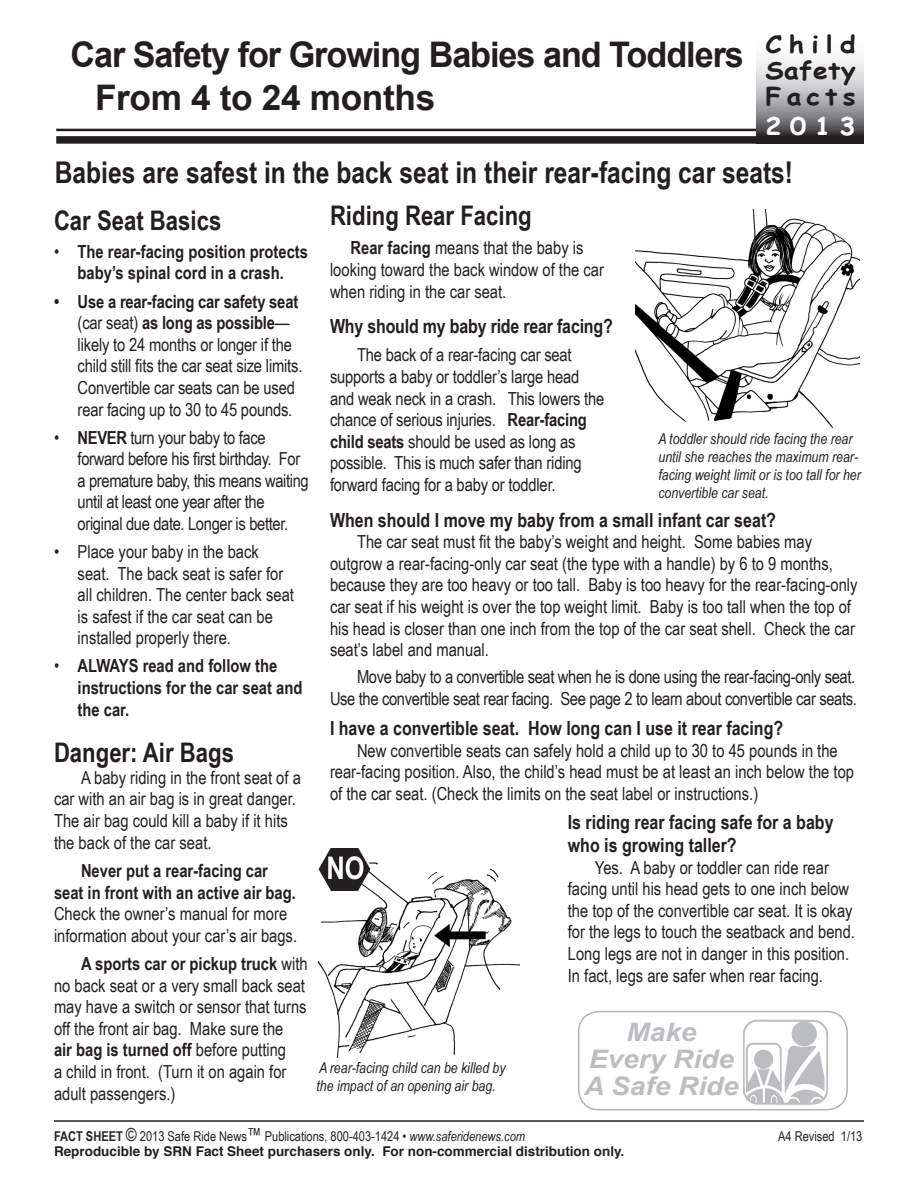
<style>
.page{position:relative;width:918px;height:1188px;background:#fff}
.page>*{position:absolute;margin:0;border:0;box-sizing:border-box;transform-origin:0 0}
.FS_Headline{font:700 35.25px "Arial";letter-spacing:-.03em;color:#231f20}
.FS_Headline-2{font:700 35.25px "Arial";letter-spacing:-.01em;color:#231f20}
.t1{font:700 30px "Arial Narrow";color:#231f20}
.FS_Subhead_1{font:700 27px "Arial Narrow";color:#231f20}
.t2{font:italic 700 25.5px "Arial";color:#bcbdc0;scale:1.1 1}
.t3{font:700 24px/26.2px "Comic Sans MS";letter-spacing:.195em;color:#231f20;text-align:justify;scale:1.1 1}
.t4{font:700 24px "Comic Sans MS";color:#fff;scale:1.1 1}
.FS_Body_text{font:700 19.5px/23.4px "Arial Narrow";color:#231f20}
.FS_Body_text-2{font:18px/21.6px "Arial Narrow";color:#231f20}
.FS_Subhead_1-2{font:18px/21.6px "Arial Narrow";letter-spacing:-.02em;color:#231f20}
.FS_Body_text-3{font:18px/21.6px "Arial Narrow";letter-spacing:-.02em;color:#231f20;text-align:right}
.FS_Body_text-4{font:700 18px/21.6px "Arial Narrow";color:#231f20;text-align:center}
.t5{font:italic 15px/18px "Arial Narrow";color:#231f20}
.t6{font:13.5px "Arial Narrow";color:#231f20}
.t7{font:700 13.5px "Helvetica";color:#231f20}
.s1{font-weight:400}
.s2{font-weight:700}
.s3{font-size:18px}
.s4{font-style:italic}
</style>
<div class="page">
<hr style="left:54px;top:1120px;width:810px;height:2px;background:#231f20">
<div style="left:578px;top:1011px;width:270px;height:99px;border:2px solid #b2b3b7;border-radius:20px"></div>
<img style="left:743px;top:1019px;width:85px;height:92px">
<img style="left:317px;top:862px;width:209px;height:195px">
<img style="left:635px;top:210px;width:225px;height:218px">
<svg style="left:756px;top:58px;width:108px;height:86px;background:#9e9ea0"></svg>
<hr style="left:56px;top:129px;width:700px;height:2px;background:#231f20">
<div style="left:56px;top:136px;width:700px;height:8px;background:#231f20"></div>
<svg style="left:330px;top:848px;width:29px;height:1px"></svg>
<img style="left:318px;top:849px;width:53px;height:42px">
<p class="FS_Headline" style="left:70px;top:31px;width:675px">Car Safety for Growing Babies and Toddlers</p>
<p class="FS_Headline-2" style="left:95px;top:74px;width:342px">From 4 to 24 months</p>
<p class="t3" style="left:765px;top:30px;width:84px">Child Safety Facts</p>
<p class="t4" style="left:765px;top:108px;width:84px">2013</p>
<p class="t1" style="left:55px;top:149px;width:740px">Babies are safest in the back seat in their rear-facing car seats!</p>
<p class="FS_Subhead_1" style="left:54px;top:200px;width:169px">Car Seat Basics</p>
<p class="FS_Body_text-4" style="left:54px;top:240px;width:256px"><span class="s1">•</span> The rear-facing position protects baby’s spinal cord in a crash.</p>
<p class="FS_Body_text-2" style="left:78px;top:290px;width:226px;text-indent:-24px"><span class="s2">• Use a rear-facing car safety seat </span>(car seat) <span class="s2">as long as possible</span>— likely to 24 months or longer if the child still fits the car seat size limits.<br>Convertible car seats can be used rear facing up to 30 to 45 pounds.</p>
<p class="FS_Subhead_1-2" style="left:78px;top:426px;width:233px;text-indent:-24px">• <span class="s2">NEVER</span> turn your baby to face forward before his first birthday. For a premature baby, this means waiting until at least one year after the original due date. Longer is better.</p>
<p class="FS_Body_text-2" style="left:78px;top:540px;width:218px;text-indent:-24px">• Place your baby in the back seat. The back seat is safer for all children. The center back seat is safest if the car seat can be installed properly there.</p>
<p class="FS_Body_text-4" style="left:78px;top:654px;width:226px;text-align:left;text-indent:-24px"><span class="s1">•</span> ALWAYS read and follow the instructions for the car seat and the car.</p>
<p class="FS_Subhead_1" style="left:54px;top:732px;width:182px">Danger: Air Bags</p>
<p class="FS_Body_text-2" style="left:54px;top:766px;width:248px;text-indent:27px">A baby riding in the front seat of a car with an air bag is in great danger.<br>The air bag could kill a baby if it hits the back of the car seat.</p>
<p class="FS_Body_text-2" style="left:54px;top:859px;width:245px;text-align:center"><span class="s2">Never put a rear-facing car<br>seat in front with an active air bag.<br></span>Check the owner’s manual for more information about your car’s air bags.</p>
<p class="FS_Body_text-2" style="left:54px;top:952px;width:255px;text-indent:27px"><span class="s2">A sports car or pickup truck</span> with no back seat or a very small back seat may have a switch or sensor that turns off the front air bag. Make sure the<br><span class="s2">air bag is turned off</span> before putting<br>a child in front. (Turn it on again for adult passengers.)</p>
<p class="FS_Subhead_1" style="left:330px;top:195px;width:203px">Riding Rear Facing</p>
<p class="FS_Body_text-2" style="left:330px;top:237px;width:276px;text-indent:21px"><span class="s2">Rear facing</span> means that the baby is looking toward the back window of the car when riding in the car seat.</p>
<p class="FS_Body_text" style="left:330px;top:314px;width:284px">Why should my baby ride rear facing?</p>
<p class="FS_Body_text-2" style="left:330px;top:344px;width:276px;text-indent:27px">The back of a rear-facing car seat supports a baby or toddler’s large head and weak neck in a crash. This lowers the chance of serious injuries. <span class="s2">Rear-facing child seats</span> should be used as long as possible. This is much safer than riding forward facing for a baby or toddler.</p>
<p class="FS_Body_text" style="left:330px;top:507px;width:448px">When should I move my baby from a small infant car seat?</p>
<p class="FS_Body_text-2" style="left:330px;top:530px;width:529px;text-indent:27px">The car seat must fit the baby’s weight and height. Some babies may outgrow a rear-facing-only car seat (the type with a handle) by 6 to 9 months, because they are too heavy or too tall. Baby is too heavy for the rear-facing-only car seat if his weight is over the top weight limit. Baby is too tall when the top of his head is closer than one inch from the top of the car seat shell. Check the car seat’s label and manual.</p>
<p class="FS_Body_text-3" style="left:330px;top:665px;width:528px">Move baby to a convertible seat when he is done using the rear-facing-only seat.<br>Use the convertible seat rear facing. See page 2 to learn about convertible car seats.</p>
<p class="FS_Body_text" style="left:330px;top:715px;width:455px">I have a convertible seat. How long can I use it rear facing?</p>
<p class="FS_Body_text-2" style="left:330px;top:739px;width:526px;text-indent:27px">New convertible seats can safely hold a child up to 30 to 45 pounds in the rear-facing position. Also, the child’s head must be at least an inch below the top of the car seat. (Check the limits on the seat label or instructions.)</p>
<p class="t5" style="left:658px;top:429px;width:204px">A toddler should ride facing the rear until she reaches the maximum rear&shy;facing weight limit or is too tall for her convertible car seat.</p>
<p class="t5" style="left:316px;top:1058px;width:191px">A rear-facing child can be killed by the impact of an opening air bag.</p>
<p class="FS_Body_text" style="left:568px;top:809px;width:267px">Is riding rear facing safe for a baby who is growing taller?</p>
<p class="FS_Body_text-2" style="left:568px;top:856px;width:289px;text-indent:27px">Yes. A baby or toddler can ride rear facing until his head gets to one inch below the top of the convertible car seat. It is okay for the legs to touch the seatback and bend.<br>Long legs are not in danger in this position.<br>In fact, legs are safer when rear facing.</p>
<p class="t2" style="left:626px;top:1016px;width:65px">Make</p>
<p class="t2" style="left:589px;top:1043px;width:133px">Every Ride</p>
<p class="t2" style="left:584px;top:1070px;width:142px">A Safe Ride</p>
<p class="t6" style="left:54px;top:1126px;width:473px"><span class="s2">FACT SHEET</span> <span class="s3">©</span> 2013 Safe Ride News<span class="s3">™</span> Publications, 800-403-1424 • <span class="s4">www.saferidenews.com</span></p>
<p class="t6" style="left:778px;top:1126px;width:86px">A4 Revised 1/13</p>
<p class="t7" style="left:54px;top:1140px;width:572px">Reproducible by SRN Fact Sheet purchasers only. For non-commercial distribution only.</p>
</div>
